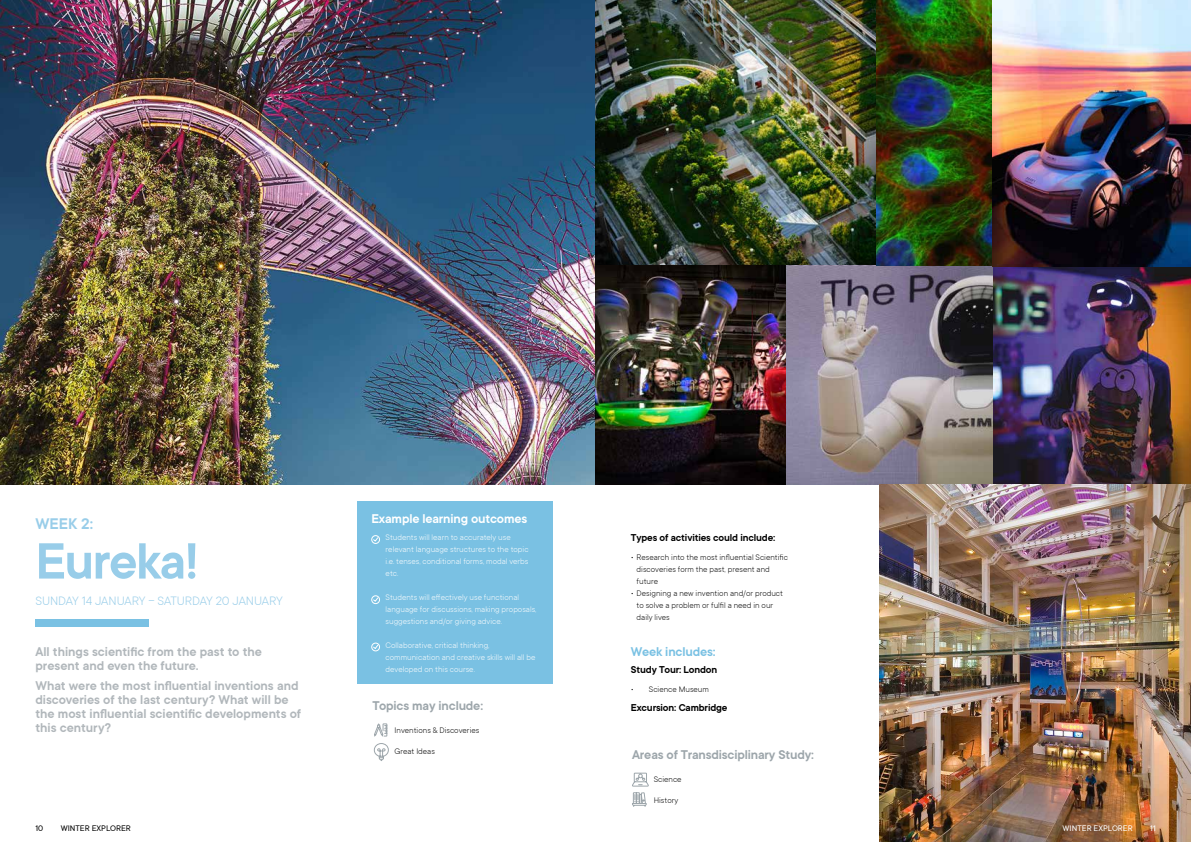
<style>
.page{position:relative;width:1191px;height:842px;background:#fff}
.page>*{position:absolute;margin:0;border:0;box-sizing:border-box;transform-origin:0 0}
.t1{font:600 56px "TT Commons";letter-spacing:-.03em;color:#98cde9}
.t2{font:600 17px "TT Commons";color:#98cde9}
.t3{font:600 14px/14px "TT Commons";color:#b1b7bb}
.t4{font:600 14px "TT Commons";letter-spacing:-.01em;color:#9da6ab}
.t5{font:600 14px "TT Commons";letter-spacing:-.01em;color:#fff}
.t6{font:600 14px "TT Commons";letter-spacing:-.01em;color:#7ac1e3}
.t7{font:300 13.5px "TT Commons";letter-spacing:-.005em;color:#98cde9}
.t8{font:600 11px "TT Commons";letter-spacing:-.01em;color:#000}
.t9{font:300 9px/12px "TT Commons";color:#fff}
.t10{font:300 9px/12px "TT Commons";color:#000}
.t11{font:9px "TT Commons";color:#000}
.t12{font:9px "TT Commons";color:#fff}
</style>
<div class="page">
<div style="left:35px;top:619px;width:114px;height:7px;background:#7ac1e3"></div>
<div style="left:357px;top:501px;width:196px;height:183px;background:#7ac1e3"></div>
<img style="left:0;top:0;width:595px;height:485px">
<svg style="left:371px;top:535px;width:9px;height:9px"></svg>
<svg style="left:371px;top:595px;width:9px;height:9px"></svg>
<svg style="left:371px;top:643px;width:9px;height:8px"></svg>
<svg style="left:373px;top:723px;width:15px;height:38px"></svg>
<img style="left:785px;top:266px;width:406px;height:219px">
<img style="left:595px;top:0;width:281px;height:266px">
<img style="left:876px;top:0;width:315px;height:266px">
<img style="left:595px;top:265px;width:190px;height:220px">
<img style="left:879px;top:485px;width:312px;height:357px">
<svg style="left:632px;top:772px;width:17px;height:35px"></svg>
<h2 class="t2" style="left:35px;top:515px;width:59px">WEEK 2:</h2>
<h1 class="t1" style="left:35px;top:530px;width:165px">Eureka!</h1>
<h3 class="t7" style="left:35px;top:593px;width:249px">SUNDAY 14 JANUARY – SATURDAY 20 JANUARY</h3>
<h3 class="t3" style="left:35px;top:645px;width:228px">All things scientific from the past to the present and even the future.</h3>
<h3 class="t3" style="left:35px;top:679px;width:267px">What were the most influential inventions and discoveries of the last century? What will be the most influential scientific developments of this century?</h3>
<h3 class="t5" style="left:371px;top:510px;width:157px">Example learning outcomes</h3>
<p class="t9" style="left:386px;top:531px;width:144px">Students will learn to accurately use relevant language structures to the topic i.e. tenses, conditional forms, modal verbs etc.</p>
<p class="t9" style="left:386px;top:591px;width:152px">Students will effectively use functional language for discussions, making proposals, suggestions and/or giving advice.</p>
<p class="t9" style="left:386px;top:639px;width:151px">Collaborative, critical thinking, communication and creative skills will all be developed on this course.</p>
<h3 class="t4" style="left:372px;top:698px;width:112px">Topics may include:</h3>
<p class="t10" style="left:394px;top:724px;width:86px">Inventions &amp; Discoveries</p>
<p class="t10" style="left:394px;top:745px;width:42px">Great Ideas</p>
<p class="t8" style="left:631px;top:532px;width:146px">Types of activities could include:</p>
<p class="t10" style="left:636px;top:551px;width:153px;text-indent:-6px">• Research into the most influential Scientific discoveries form the past, present and future</p>
<p class="t10" style="left:636px;top:587px;width:148px;text-indent:-6px">• Designing a new invention and/or product to solve a problem or fulfil a need in our daily lives</p>
<h3 class="t6" style="left:631px;top:644px;width:86px">Week includes:</h3>
<p class="t8" style="left:631px;top:664px;width:88px">Study Tour: London</p>
<p class="t10" style="left:631px;top:683px;width:80px">• Science Museum</p>
<p class="t8" style="left:631px;top:701px;width:98px">Excursion: Cambridge</p>
<h3 class="t4" style="left:632px;top:747px;width:183px">Areas of Transdisciplinary Study:</h3>
<p class="t10" style="left:653px;top:773px;width:29px">Science</p>
<p class="t10" style="left:653px;top:794px;width:26px">History</p>
<p class="t11" style="left:35px;top:824px;width:9px">10</p>
<p class="t11" style="left:61px;top:824px;width:72px">WINTER EXPLORER</p>
<p class="t12" style="left:1062px;top:824px;width:72px">WINTER EXPLORER</p>
<p class="t12" style="left:1150px;top:824px;width:7px">11</p>
</div>
